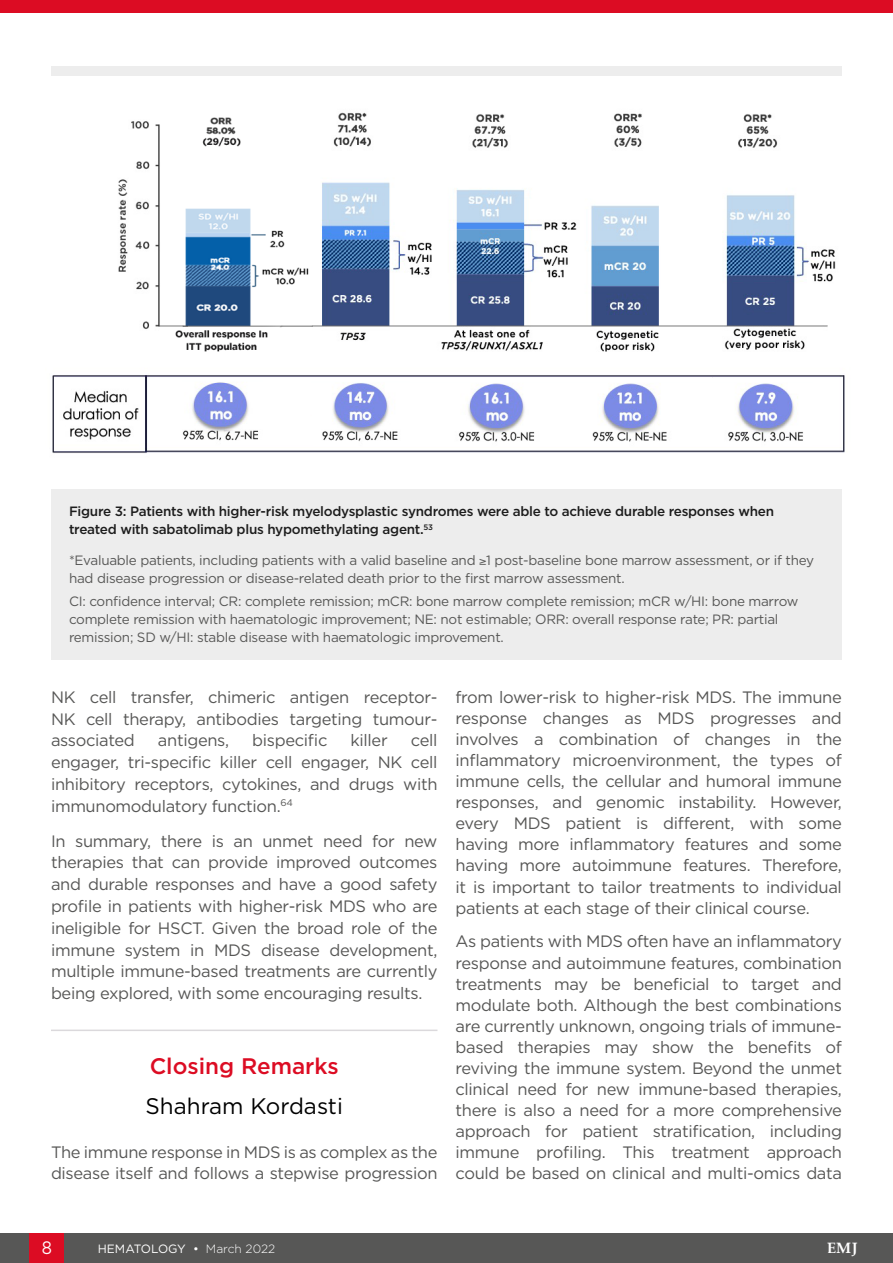
<style>
.page{position:relative;width:893px;height:1263px;background:#fff}
.page>*{position:absolute;margin:0;border:0;box-sizing:border-box;transform-origin:0 0}
.H1b__Symposium_Titl{font:22.5px "Gotham";color:#000}
.H1a__Symposium_Titl{font:500 22.5px "Gotham";color:#dc0c23}
.t1{font:18px "Gotham";color:#fff;scale:.9 1}
.Body_Text__Justifica{font:16.5px/21.1px "Gotham";letter-spacing:-.02em;color:#575756;text-align:justify}
.t2{font:700 15px "Palatino Linotype";color:#fff}
.t3{font:13.5px/18px "Gotham";letter-spacing:-.02em;color:#575756}
.t4{font:500 13.5px/18px "Gotham";letter-spacing:-.02em;color:#1d1d1d}
.t5{font:12px "Gotham";color:#fff}
.s1{font-weight:300}
</style>
<div class="page">
<div style="left:0;top:1233px;width:893px;height:30px;background:#575756"></div>
<div style="left:30px;top:1233px;width:34px;height:30px;background:#dc0c23"></div>
<div style="left:0;top:0;width:893px;height:13px;background:#dc0c23"></div>
<hr style="left:51px;top:1029px;width:386px;height:2px;background:#dbd9dc">
<img style="left:52px;top:112px;width:793px;height:341px">
<div style="left:51px;top:67px;width:791px;height:9px;background:#ededed"></div>
<div style="left:51px;top:489px;width:791px;height:170px;background:#ededed"></div>
<p class="t4" style="left:69px;top:502px;width:706px">Figure 3: Patients with higher-risk myelodysplastic syndromes were able to achieve durable responses when treated with sabatolimab plus hypomethylating agent.<sup>53</sup></p>
<p class="t3" style="left:69px;top:551px;width:746px">*Evaluable patients, including patients with a valid baseline and ≥1 post-baseline bone marrow assessment, or if they had disease progression or disease-related death prior to the first marrow assessment.</p>
<p class="t3" style="left:69px;top:591px;width:731px">CI: confidence interval; CR: complete remission; mCR: bone marrow complete remission; mCR w/HI: bone marrow complete remission with haematologic improvement; NE: not estimable; ORR: overall response rate; PR: partial remission; SD w/HI: stable disease with haematologic improvement.</p>
<p class="Body_Text__Justifica" style="left:51px;top:686px;width:388px;line-height:21.8px">NK cell transfer, chimeric antigen receptor-NK cell therapy, antibodies targeting tumour&shy;associated</p>
<p class="Body_Text__Justifica" style="left:158px;top:730px;width:73px">antigens,</p>
<p class="Body_Text__Justifica" style="left:252px;top:730px;width:77px">bispecific</p>
<p class="Body_Text__Justifica" style="left:351px;top:730px;width:39px">killer</p>
<p class="Body_Text__Justifica" style="left:51px;top:729px;width:388px;line-height:21.8px;text-indent:360px">cell engager, tri-specific killer cell engager, NK cell inhibitory receptors, cytokines, and drugs with immunomodulatory function.<sup>64</sup></p>
<p class="Body_Text__Justifica" style="left:51px;top:829px;width:388px;line-height:21.8px">In summary, there is an unmet need for new therapies that can provide improved outcomes and durable responses and have a good safety profile in patients with higher-risk MDS who are ineligible for HSCT. Given the broad role of the immune system in MDS disease development, multiple immune-based treatments are currently being explored, with some encouraging results.</p>
<p class="H1a__Symposium_Titl" style="left:150px;top:1051px;width:191px">Closing Remarks</p>
<p class="H1b__Symposium_Titl" style="left:146px;top:1092px;width:199px">Shahram Kordasti</p>
<p class="Body_Text__Justifica" style="left:51px;top:1140px;width:388px;line-height:21.8px">The immune response in MDS is as complex as the disease itself and follows a stepwise progression</p>
<p class="Body_Text__Justifica" style="left:455px;top:686px;width:388px">from lower-risk to higher-risk MDS. The immune response changes as MDS progresses and involves a combination of changes in the inflammatory microenvironment, the types of immune cells, the cellular and humoral immune responses, and genomic instability. However, every MDS patient is different, with some having more inflammatory features and some having more autoimmune features. Therefore, it is important to tailor treatments to individual patients at each stage of their clinical course.</p>
<p class="Body_Text__Justifica" style="left:455px;top:931px;width:388px">As patients with MDS often have an inflammatory response and autoimmune features, combination treatments may be beneficial to target and modulate both. Although the best combinations are currently unknown, ongoing trials of immune&shy;based therapies may show the benefits of reviving the immune system. Beyond the unmet clinical need for new immune-based therapies, there is also a need for a more comprehensive approach for patient stratification, including immune profiling. This treatment approach could be based on clinical and multi-omics data</p>
<p class="t1" style="left:42px;top:1236px;width:13px">8</p>
<p class="t5" style="left:98px;top:1241px;width:179px">HEMATOLOGY • <span class="s1">March 2022</span></p>
<p class="t2" style="left:827px;top:1238px;width:32px">EMJ</p>
</div>
